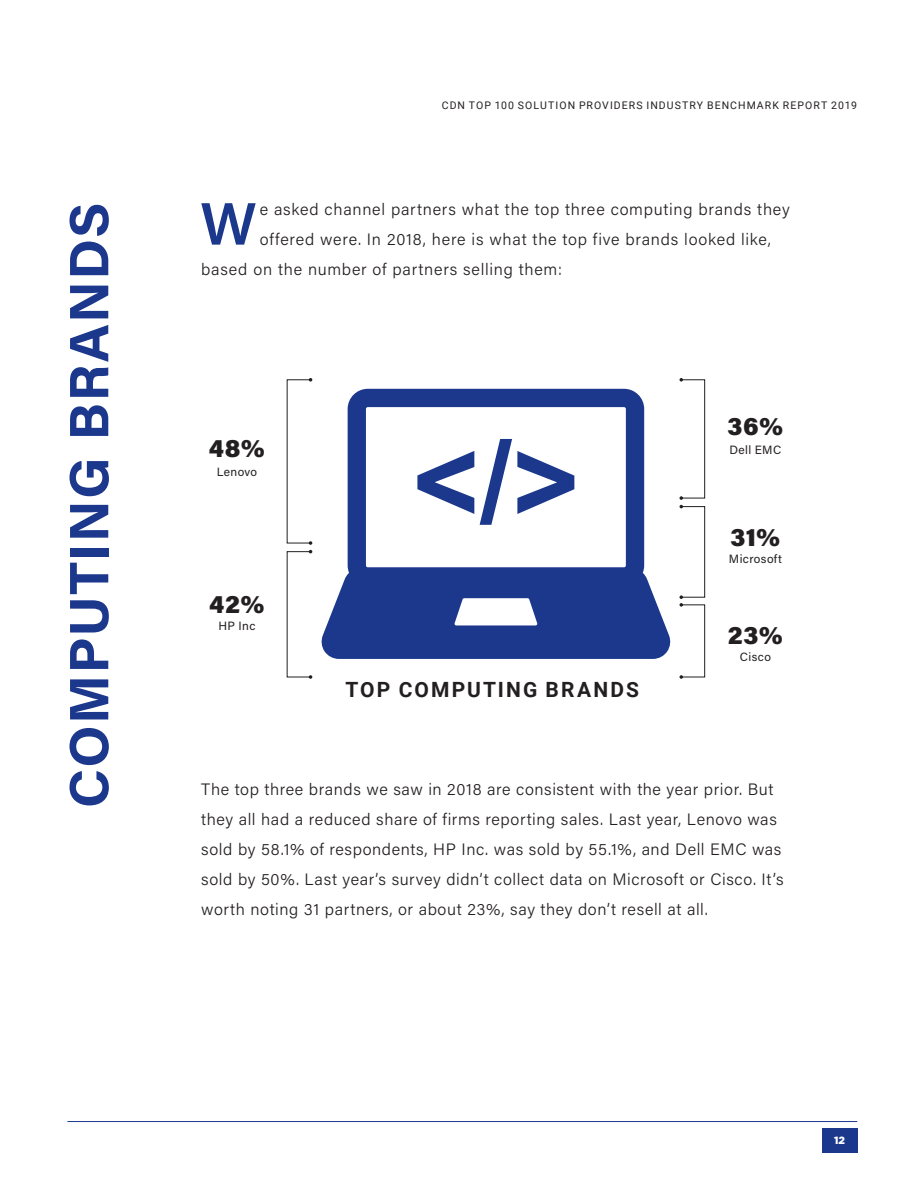
<style>
.page{position:relative;width:918px;height:1188px;background:#fff}
.page>*{position:absolute;margin:0;border:0;box-sizing:border-box;transform-origin:0 0}
.t1{font:600 59.85px "Acumin Pro";color:#1b388c}
.t2{font:700 55.5px "Acumin Pro";letter-spacing:.025em;color:#1b388c}
.t3{font:900 25.5px "Acumin Pro";letter-spacing:.025em;color:#231f20}
.t4{font:700 21px "Roboto";letter-spacing:.1em;color:#231f20}
.t5{font:300 16.5px/30px "Acumin Pro";letter-spacing:.035em;color:#231f20}
.t6{font:12px "Acumin Pro";letter-spacing:.03em;color:#231f20}
.t7{font:10.5px "Roboto";letter-spacing:.1em;color:#231f20}
.t8{font:900 10.5px "Gotham";color:#fff}
</style>
<div class="page">
<div style="left:822px;top:1128px;width:35px;height:24px;background:#1b388c"></div>
<hr style="left:68px;top:1121px;width:789px;height:1px;background:#1b388c">
<svg style="left:321px;top:389px;width:350px;height:270px"></svg>
<svg style="left:417px;top:451px;width:57px;height:63px"></svg>
<svg style="left:480px;top:439px;width:94px;height:86px"></svg>
<svg style="left:309px;top:378px;width:3px;height:4px"></svg>
<svg style="left:309px;top:541px;width:3px;height:12px"></svg>
<svg style="left:309px;top:675px;width:3px;height:4px"></svg>
<div style="left:681px;top:379px;width:24px;height:120px;border:1px solid #231f20"></div>
<svg style="left:679px;top:378px;width:4px;height:4px"></svg>
<div style="left:681px;top:506px;width:24px;height:92px;border:1px solid #231f20"></div>
<svg style="left:679px;top:496px;width:4px;height:12px"></svg>
<div style="left:681px;top:604px;width:24px;height:73px;border:1px solid #231f20"></div>
<svg style="left:679px;top:595px;width:4px;height:12px"></svg>
<svg style="left:679px;top:675px;width:4px;height:4px"></svg>
<p class="t7" style="left:442px;top:98px;width:417px">CDN TOP 100 SOLUTION PROVIDERS INDUSTRY BENCHMARK REPORT 2019</p>
<h2 class="t2" style="left:50px;top:808px;width:607px;rotate:-90deg">COMPUTING BRANDS</h2>
<h1 class="t1" style="left:200px;top:182px;width:58px">W</h1>
<p class="t5" style="left:260px;top:193px;width:532px">e asked channel partners what the top three computing brands they</p>
<p class="t5" style="left:260px;top:223px;width:513px">offered were. In 2018, here is what the top five brands looked like,</p>
<p class="t5" style="left:201px;top:253px;width:362px">based on the number of partners selling them:</p>
<h3 class="t3" style="left:728px;top:408px;width:57px">36%</h3>
<h3 class="t3" style="left:209px;top:430px;width:58px">48%</h3>
<p class="t6" style="left:730px;top:441px;width:53px">Dell EMC</p>
<p class="t6" style="left:217px;top:464px;width:42px">Lenovo</p>
<h3 class="t3" style="left:730px;top:519px;width:51px">31%</h3>
<p class="t6" style="left:729px;top:551px;width:55px">Microsoft</p>
<h3 class="t3" style="left:209px;top:586px;width:57px">42%</h3>
<p class="t6" style="left:218px;top:618px;width:39px">HP Inc</p>
<h3 class="t3" style="left:728px;top:617px;width:57px">23%</h3>
<p class="t6" style="left:740px;top:649px;width:33px">Cisco</p>
<p class="t4" style="left:346px;top:675px;width:295px">TOP COMPUTING BRANDS</p>
<p class="t5" style="left:201px;top:774px;width:584px">The top three brands we saw in 2018 are consistent with the year prior. But they all had a reduced share of firms reporting sales. Last year, Lenovo was sold by 58.1% of respondents, HP Inc. was sold by 55.1%, and Dell EMC was sold by 50%. Last year’s survey didn’t collect data on Microsoft or Cisco. It’s worth noting 31 partners, or about 23%, say they don’t resell at all.</p>
<p class="t8" style="left:834px;top:1133px;width:12px">12</p>
</div>
